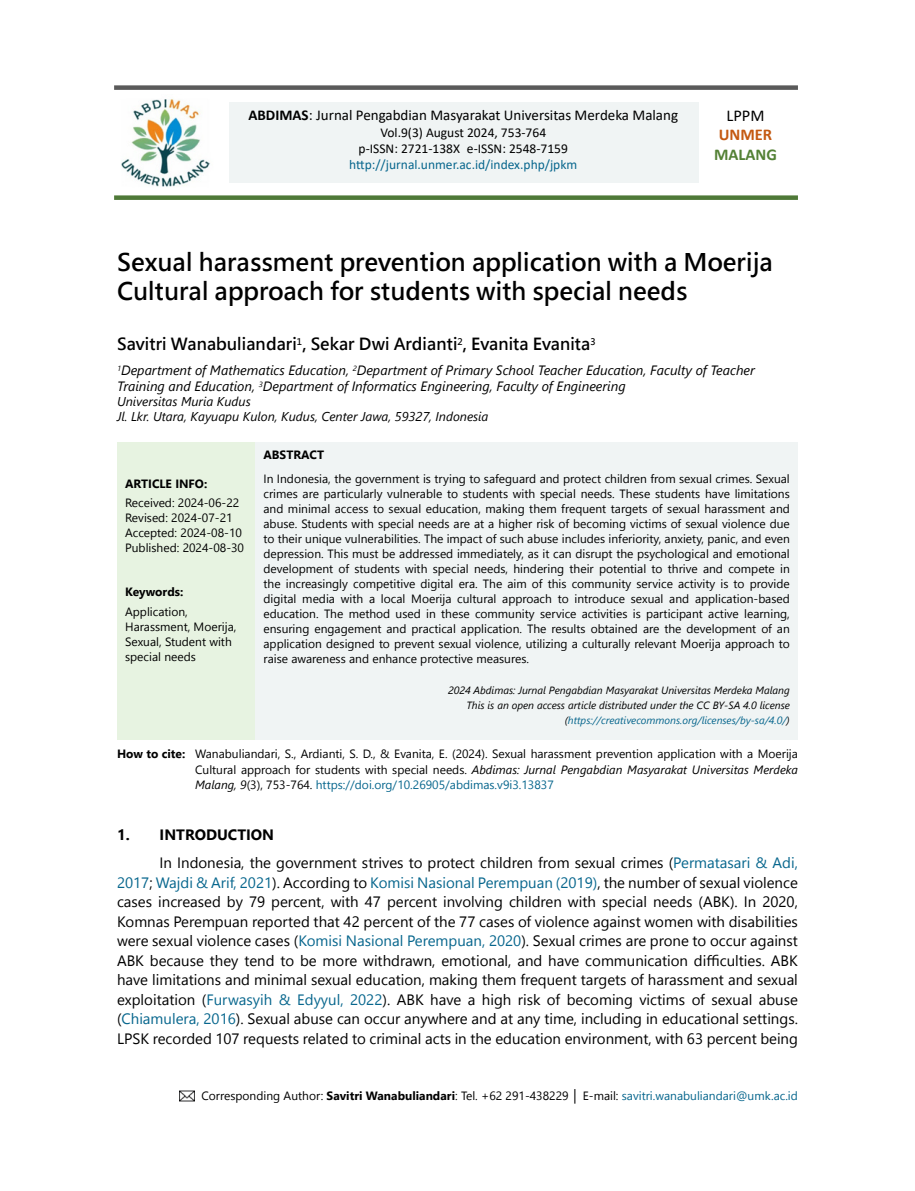
<style>
.page{position:relative;width:915px;height:1191px;background:#fff}
.page>*{position:absolute;margin:0;border:0;box-sizing:border-box;transform-origin:0 0}
.t1{font:24px/28.8px "Microsoft Jheng Hei UI Bold";color:#000}
.t2{font:700 16.5px "Microsoft Jheng Hei";color:#000}
.t3{font:700 16.5px "Calibri";color:#538135}
.t4{font:700 16.5px "Calibri";color:#c45911}
.t5{font:16.5px "Calibri";color:#000}
.t6{font:15px/19.5px "Segoe UI";color:#000}
.t7{font:15px "Calibri";color:#000}
.t8{font:italic 13.5px/16.2px "Segoe UI";color:#000}
.t9{font:13.5px/16.2px "Calibri";color:#000;text-align:center}
.t10{font:13.5px "Calibri";color:#07668d}
.t11{font:italic 12.75px/15.3px "Segoe UI";color:#000}
.t12{font:12px/15px "Segoe UI";color:#000}
.t13{font:700 12px "Segoe UI";color:#000}
.t14{font:italic 10.5px/15px "Segoe UI";color:#000;text-align:right}
.s1{font-weight:700}
.s2{color:#07668d}
.s3{font-style:italic}
.s4{font-family:"Arial"}
</style>
<div class="page">
<div style="left:229px;top:102px;width:469px;height:81px;background:#f0f4f4"></div>
<img style="left:121px;top:99px;width:89px;height:88px">
<div style="left:114px;top:85px;width:683px;height:5px;background:#5a5a5a"></div>
<div style="left:114px;top:195px;width:683px;height:5px;background:#4f7938"></div>
<div style="left:117px;top:442px;width:138px;height:298px;background:#e7f3e1"></div>
<div style="left:255px;top:442px;width:542px;height:298px;background:#f0f4f4"></div>
<img style="left:179px;top:1090px;width:16px;height:11px">
<p class="t7" style="left:248px;top:105px;width:431px"><span class="s1">ABDIMAS</span>: Jurnal Pengabdian Masyarakat Universitas Merdeka Malang</p>
<p class="t9" style="left:358px;top:124px;width:211px">Vol.9(3) August 2024, 753-764<br>p-ISSN: 2721-138X e-ISSN: 2548-7159</p>
<p class="t10" style="left:349px;top:155px;width:229px">http://jurnal.unmer.ac.id/index.php/jpkm</p>
<h2 class="t5" style="left:726px;top:104px;width:40px">LPPM</h2>
<h2 class="t4" style="left:718px;top:123px;width:55px">UNMER</h2>
<h2 class="t3" style="left:713px;top:143px;width:64px">MALANG</h2>
<h1 class="t1" style="left:117px;top:248px;width:657px">Sexual harassment prevention application with a Moerija<br>Cultural approach for students with special needs</h1>
<h2 class="t2" style="left:117px;top:333px;width:480px">Savitri Wanabuliandari<sup>1</sup>, Sekar Dwi Ardianti<sup>2</sup>, Evanita Evanita<sup>3</sup></h2>
<p class="t8" style="left:117px;top:361px;width:639px"><sup>1</sup>Department of Mathematics Education, <sup>2</sup>Department of Primary School Teacher Education, Faculty of Teacher<br>Training and Education, <sup>3</sup>Department of Informatics Engineering, Faculty of Engineering</p>
<p class="t11" style="left:117px;top:393px;width:373px">Universitas Muria Kudus<br>Jl. Lkr. Utara, Kayuapu Kulon, Kudus, Center Jawa, 59327, Indonesia</p>
<p class="t13" style="left:263px;top:445px;width:62px">ABSTRACT</p>
<p class="t12" style="left:263px;top:471px;width:527px;text-align:justify">In Indonesia, the government is trying to safeguard and protect children from sexual crimes. Sexual crimes are particularly vulnerable to students with special needs. These students have limitations and minimal access to sexual education, making them frequent targets of sexual harassment and abuse. Students with special needs are at a higher risk of becoming victims of sexual violence due to their unique vulnerabilities. The impact of such abuse includes inferiority, anxiety, panic, and even depression. This must be addressed immediately, as it can disrupt the psychological and emotional development of students with special needs, hindering their potential to thrive and compete in the increasingly competitive digital era. The aim of this community service activity is to provide digital media with a local Moerija cultural approach to introduce sexual and application-based education. The method used in these community service activities is participant active learning, ensuring engagement and practical application. The results obtained are the development of an application designed to prevent sexual violence, utilizing a culturally relevant Moerija approach to raise awareness and enhance protective measures.</p>
<p class="t14" style="left:448px;top:683px;width:343px">2024 Abdimas: Jurnal Pengabdian Masyarakat Universitas Merdeka Malang<br>This is an open access article distributed under the CC BY-SA 4.0 license (<span class="s2">https://creativecommons.org/licenses/by-sa/4.0/</span>)</p>
<p class="t12" style="left:195px;top:746px;width:604px;line-height:15.5px;text-align:justify;text-indent:-78px"><span class="s1">How to cite:</span> Wanabuliandari, S., Ardianti, S. D., &amp; Evanita, E. (2024). Sexual harassment prevention application with a Moerija Cultural approach for students with special needs. <span class="s3">Abdimas: Jurnal Pengabdian Masyarakat Universitas Merdeka Malang, 9</span>(3), 753-764. <span class="s2">https://doi.org/10.26905/abdimas.v9i3.13837</span></p>
<p class="t13" style="left:125px;top:474px;width:84px">ARTICLE INFO:</p>
<p class="t12" style="left:125px;top:495px;width:120px">Received: 2024-06-22<br>Revised: 2024-07-21<br>Accepted: 2024-08-10<br>Published: 2024-08-30</p>
<p class="t13" style="left:125px;top:582px;width:60px">Keywords:</p>
<p class="t12" style="left:125px;top:604px;width:113px">Application,<br>Harassment, Moerija,<br>Sexual, Student with special needs</p>
<p class="t6" style="left:159px;top:820px;width:639px;line-height:28px;text-indent:-43px"><span class="s1">1. INTRODUCTION<br></span>In Indonesia, the government strives to protect children from sexual crimes (<span class="s2">Permatasari &amp; Adi,</span></p>
<p class="t6" style="left:117px;top:872px;width:682px;text-align:justify"><span class="s2">2017</span>; <span class="s2">Wajdi &amp; Arif, 2021</span>). According to <span class="s2">Komisi Nasional Perempuan (2019)</span>, the number of sexual violence cases increased by 79 percent, with 47 percent involving children with special needs (ABK). In 2020, Komnas Perempuan reported that 42 percent of the 77 cases of violence against women with disabilities were sexual violence cases (<span class="s2">Komisi Nasional Perempuan, 2020</span>). Sexual crimes are prone to occur against ABK because they tend to be more withdrawn, emotional, and have communication difficulties. ABK have limitations and minimal sexual education, making them frequent targets of harassment and sexual exploitation (<span class="s2">Furwasyih &amp; Edyyul, 2022</span>). ABK have a high risk of becoming victims of sexual abuse (<span class="s2">Chiamulera, 2016</span>). Sexual abuse can occur anywhere and at any time, including in educational settings.<br>LPSK recorded 107 requests related to criminal acts in the education environment, with 63 percent being</p>
<p class="t12" style="left:201px;top:1088px;width:597px">Corresponding Author: <span class="s1">Savitri Wanabuliandari</span>: Tel. +62 291-438229 <span class="s4">│</span> E-mail: <span class="s2">savitri.wanabuliandari@umk.ac.id</span></p>
</div>
